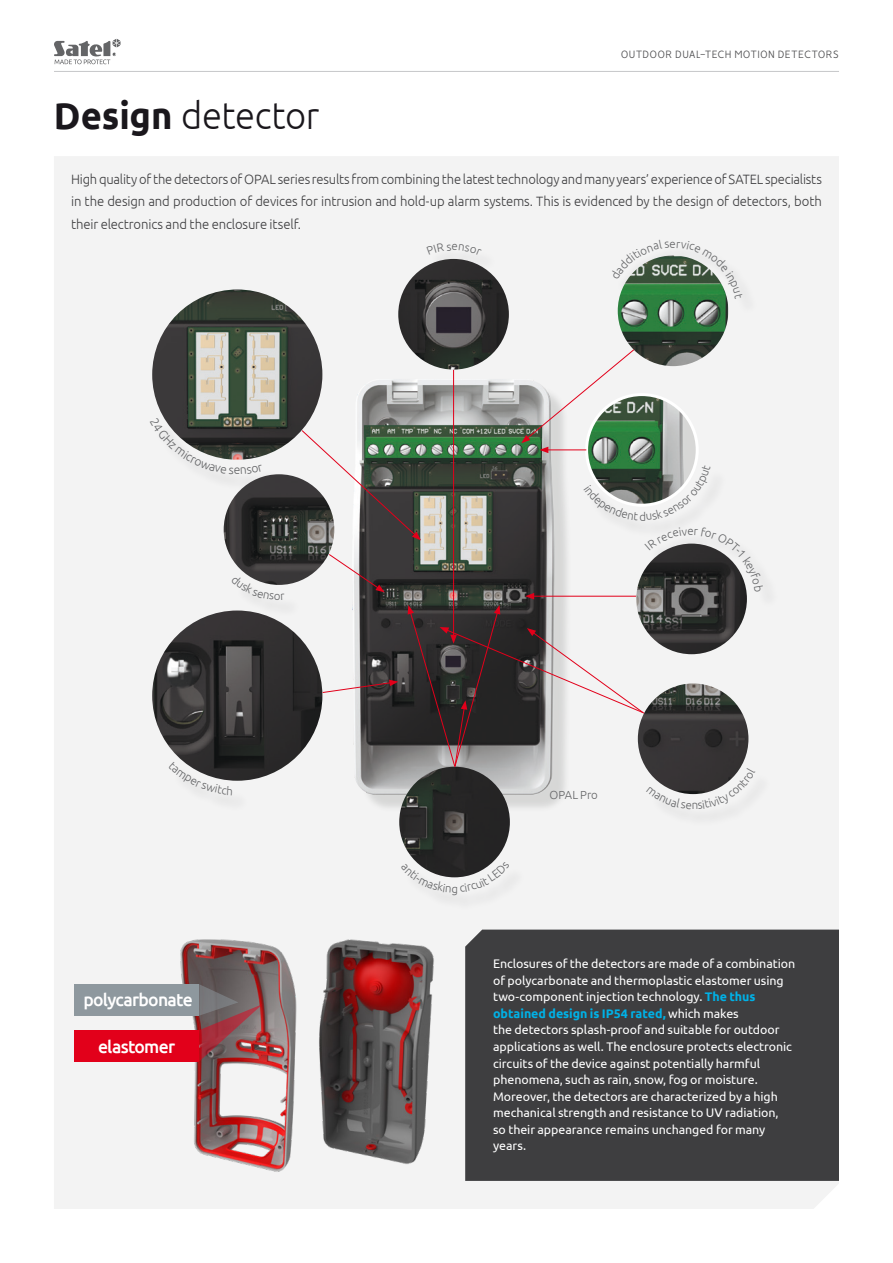
<style>
.page{position:relative;width:893px;height:1263px;background:#fff}
.page>*{position:absolute;margin:0;border:0;box-sizing:border-box;transform-origin:0 0}
.t1{font:300 37.5px "Ubuntu";letter-spacing:-.01em;color:#1a171c}
.t2{font:500 17.85px "Ubuntu";letter-spacing:-.04em;color:#fff}
.t3{font:300 13.5px/22.5px "Ubuntu";letter-spacing:-.01em;color:#3e3e40;text-align:justify;scale:.96 1}
.t4{font:12.45px/16.5px "Ubuntu";letter-spacing:-.005em;color:#fff}
.t5{font:300 12.3px "Ubuntu";color:#646567}
.t6{font:300 12px "Vision";letter-spacing:.015em;color:#4c4c4e}
.t7{font:300 11.7px "Ubuntu";color:#646567}
.s1{font-weight:700}
.s2{font-weight:700;color:#00b1e6}
</style>
<div class="page">
<div style="left:54px;top:156px;width:785px;height:1053px;background:#f3f3f3"></div>
<img style="left:298px;top:358px;width:311px;height:467px">
<div style="left:235px;top:581px;width:66px;height:37px;background:#f2f2f2"></div>
<div style="left:616px;top:243px;width:144px;height:74px;background:#f3f3f3"></div>
<div style="left:587px;top:469px;width:142px;height:70px;background:#f3f3f3"></div>
<div style="left:648px;top:530px;width:132px;height:79px;background:#f3f3f3"></div>
<div style="left:430px;top:246px;width:69px;height:26px;background:#efefef"></div>
<div style="left:153px;top:422px;width:126px;height:71px;background:#f3f3f3"></div>
<div style="left:172px;top:765px;width:78px;height:48px;background:#f3f3f3"></div>
<svg style="left:301px;top:430px;width:120px;height:110px"></svg>
<img style="left:152px;top:289px;width:170px;height:171px;border-radius:85px">
<img style="left:152px;top:610px;width:170px;height:171px;border-radius:85px">
<img style="left:224px;top:474px;width:110px;height:111px;border-radius:55px">
<img style="left:618px;top:255px;width:110px;height:111px;border-radius:55px">
<img style="left:587px;top:395px;width:110px;height:110px;border-radius:55px">
<img style="left:636px;top:544px;width:111px;height:110px;border-radius:55px">
<img style="left:398px;top:259px;width:111px;height:111px;border-radius:55px">
<svg style="left:329px;top:554px;width:56px;height:38px"></svg>
<svg style="left:322px;top:680px;width:76px;height:13px"></svg>
<svg style="left:521px;top:349px;width:113px;height:104px"></svg>
<hr style="left:453px;top:370px;width:1px;height:267px;background:#e2001a">
<hr style="left:532px;top:596px;width:104px;height:1px;background:#e2001a">
<svg style="left:525px;top:593px;width:9px;height:6px"></svg>
<div style="left:650px;top:771px;width:123px;height:57px;background:#f2f2f2"></div>
<div style="left:404px;top:866px;width:123px;height:46px;background:#f3f3f3"></div>
<img style="left:399px;top:767px;width:111px;height:110px;border-radius:55px">
<div style="left:465px;top:929px;width:374px;height:252px;background:#3e3e40"></div>
<img style="left:176px;top:933px;width:275px;height:248px">
<div style="left:75px;top:984px;width:124px;height:32px;background:#8e989e"></div>
<svg style="left:199px;top:984px;width:64px;height:77px;background:#855659"></svg>
<div style="left:75px;top:1030px;width:124px;height:31px;background:#e2001a"></div>
<svg style="left:54px;top:39px;width:67px;height:25px"></svg>
<hr style="left:54px;top:71px;width:785px;height:1px;background:#c6c7c9">
<svg style="left:231px;top:574px;width:54px;height:26px"></svg>
<svg style="left:610px;top:239px;width:133px;height:60px"></svg>
<svg style="left:583px;top:464px;width:128px;height:57px"></svg>
<svg style="left:645px;top:539px;width:42px;height:11px"></svg>
<svg style="left:695px;top:527px;width:69px;height:65px"></svg>
<svg style="left:426px;top:243px;width:56px;height:13px"></svg>
<svg style="left:150px;top:418px;width:84px;height:56px"></svg>
<svg style="left:168px;top:762px;width:64px;height:33px"></svg>
<svg style="left:408px;top:605px;width:348px;height:204px"></svg>
<svg style="left:401px;top:862px;width:109px;height:33px"></svg>
<p class="t6" style="left:621px;top:48px;width:220px">OUTDOOR DUAL-TECH MOTION DETECTORS</p>
<h1 class="t1" style="left:54px;top:93px;width:267px"><span class="s1">Design</span> detector</h1>
<p class="t3" style="left:71px;top:167px;width:784px">High quality of the detectors of OPAL series results from combining the latest technology and many years’ experience of SATEL specialists in the design and production of devices for intrusion and hold-up alarm systems. This is evidenced by the design of detectors, both their electronics and the enclosure itself.</p>
<p class="t5" style="left:234px;top:462px;width:8px">e</p>
<h2 class="t2" style="left:83px;top:988px;width:111px">polycarbonate</h2>
<h2 class="t2" style="left:98px;top:1035px;width:79px">elastomer</h2>
<p class="t7" style="left:687px;top:524px;width:8px">e</p>
<p class="t7" style="left:550px;top:788px;width:50px">OPAL Pro</p>
<p class="t4" style="left:493px;top:955px;width:304px">Enclosures of the detectors are made of a combination of polycarbonate and thermoplastic elastomer using two-component injection technology. <span class="s2">The thus obtained design is IP54 rated,</span> which makes<br>the detectors splash-proof and suitable for outdoor applications as well. The enclosure protects electronic circuits of the device against potentially harmful phenomena, such as rain, snow, fog or moisture.<br>Moreover, the detectors are characterized by a high mechanical strength and resistance to UV radiation,<br>so their appearance remains unchanged for many years.</p>
</div>
